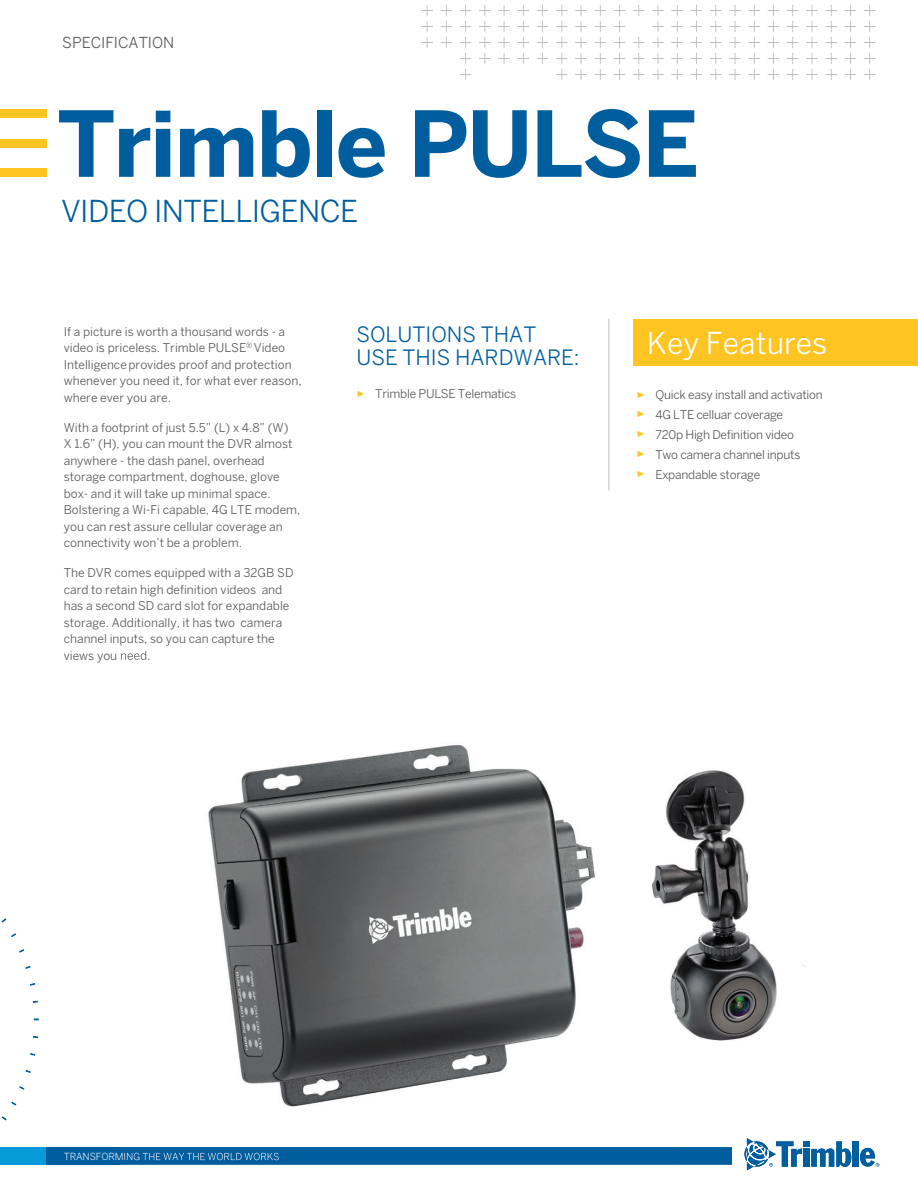
<style>
.page{position:relative;width:918px;height:1188px;background:#fff}
.page>*{position:absolute;margin:0;border:0;box-sizing:border-box;transform-origin:0 0}
.t1{font:700 90px "Benton Sans";letter-spacing:-.02em;color:#005e9e}
.t2{font:30px "Benton Sans";letter-spacing:-.02em;color:#005e9e}
.t3{font:30px "Benton Sans";color:#fff}
.t4{font:21px/22.5px "Benton Sans";color:#005e9e}
.t5{font:15px "Benton Sans";color:#57585a}
.t6{font:12px/16.5px "Benton Sans";color:#57585a}
.t7{font:12px/20px "Benton Sans";letter-spacing:-.02em;color:#57585a}
.s1{font-family:"Arial";font-size:9px;color:#fec422}
</style>
<div class="page">
<svg style="left:421px;top:5px;width:455px;height:75px"></svg>
<div style="left:0;top:110px;width:47px;height:8px;background:#fec422"></div>
<div style="left:0;top:139px;width:47px;height:8px;background:#fec422"></div>
<div style="left:0;top:168px;width:47px;height:8px;background:#fec422"></div>
<div style="left:0;top:1147px;width:730px;height:18px;background:#069ad9"></div>
<div style="left:47px;top:1147px;width:685px;height:18px;background:#005e9e"></div>
<div style="left:633px;top:319px;width:285px;height:47px;background:#fec422"></div>
<hr style="left:608px;top:319px;width:2px;height:171px;background:#d4d3d3">
<svg style="left:30px;top:1053px;width:5px;height:3px"></svg>
<svg style="left:25px;top:1070px;width:6px;height:3px"></svg>
<svg style="left:19px;top:1086px;width:6px;height:4px"></svg>
<svg style="left:11px;top:1101px;width:6px;height:5px"></svg>
<svg style="left:2px;top:1116px;width:5px;height:5px"></svg>
<svg style="left:1px;top:918px;width:6px;height:5px"></svg>
<svg style="left:11px;top:933px;width:5px;height:4px"></svg>
<svg style="left:19px;top:949px;width:5px;height:4px"></svg>
<svg style="left:25px;top:966px;width:6px;height:3px"></svg>
<svg style="left:30px;top:983px;width:5px;height:3px"></svg>
<svg style="left:33px;top:1000px;width:5px;height:3px"></svg>
<img style="left:149px;top:658px;width:731px;height:513px">
<img style="left:853px;top:1141px;width:5px;height:26px">
<svg style="left:744px;top:1138px;width:107px;height:32px"></svg>
<svg style="left:860px;top:1148px;width:19px;height:19px"></svg>
<img style="left:120px;top:1147px;width:612px;height:18px">
<img style="left:120px;top:1153px;width:159px;height:7px">
<img style="left:121px;top:651px;width:28px;height:9px">
<p class="t5" style="left:62px;top:33px;width:114px">SPECIFICATION</p>
<h1 class="t1" style="left:57px;top:90px;width:643px">Trimble PULSE</h1>
<h2 class="t2" style="left:61px;top:193px;width:299px">VIDEO INTELLIGENCE</h2>
<p class="t6" style="left:64px;top:323px;width:239px">If a picture is worth a thousand words - a video is priceless. Trimble PULSE<sup>®</sup> Video Intelligenceprovides proof and protection whenever you need it, for what ever reason, where ever you are.</p>
<p class="t6" style="left:64px;top:419px;width:238px">With a footprint of just 5.5” (L) x 4.8” (W)<br>X 1.6” (H), you can mount the DVR almost anywhere - the dash panel, overhead storage compartment, doghouse, glove box- and it will take up minimal space.<br>Bolstering a Wi-Fi capable, 4G LTE modem, you can rest assure cellular coverage an connectivity won’t be a problem.</p>
<p class="t6" style="left:64px;top:565px;width:231px">The DVR comes equipped with a 32GB SD card to retain high definition videos and has a second SD card slot for expandable storage. Additionally, it has two camera channel inputs, so you can capture the views you need.</p>
<h3 class="t4" style="left:356px;top:323px;width:225px">SOLUTIONS THAT<br>USE THIS HARDWARE:</h3>
<p class="t7" style="left:356px;top:384px;width:161px"><span class="s1">►</span> Trimble PULSE Telematics</p>
<h2 class="t3" style="left:647px;top:325px;width:182px">Key Features</h2>
<p class="t7" style="left:637px;top:385px;width:188px"><span class="s1">►</span> Quick easy install and activation <span class="s1">►</span> 4G LTE celluar coverage<br><span class="s1">►</span> 720p High Definition video<br><span class="s1">►</span> Two camera channel inputs<br><span class="s1">►</span> Expandable storage</p>
</div>
